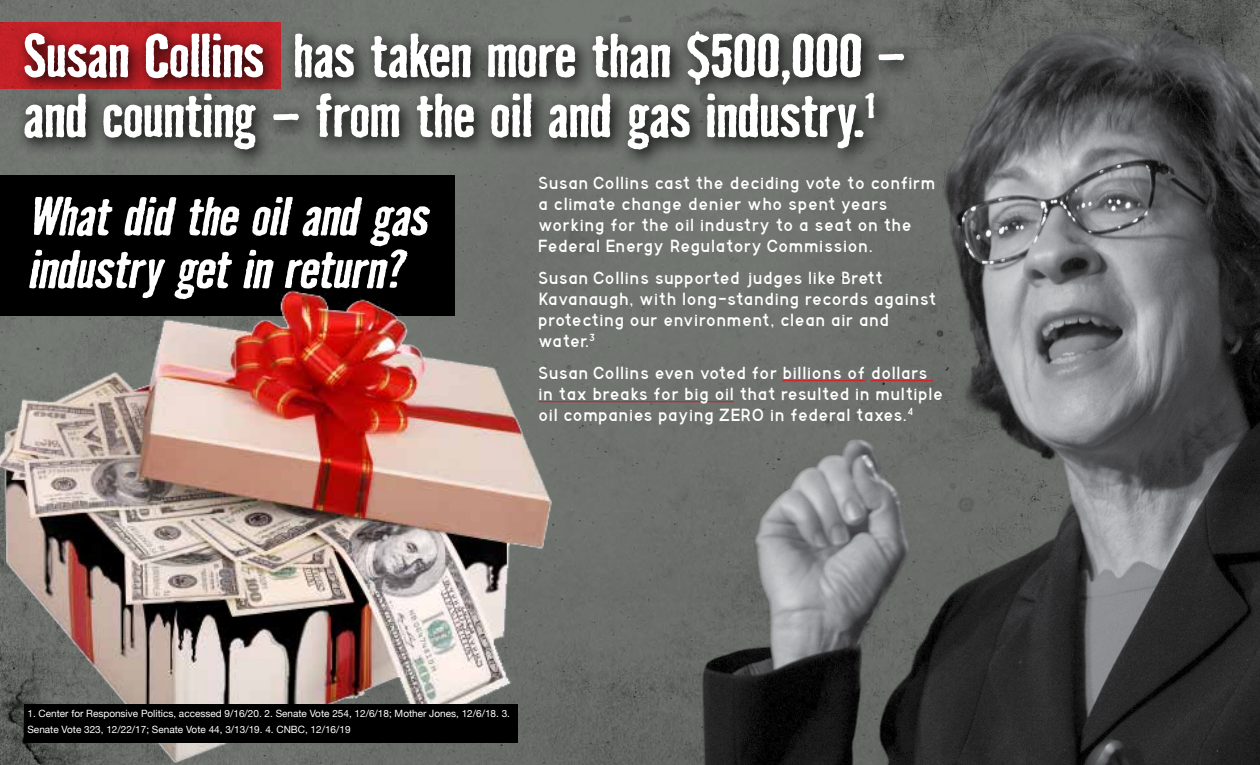
<style>
.page{position:relative;width:1260px;height:765px;background:#fff}
.page>*{position:absolute;margin:0;border:0;box-sizing:border-box;transform-origin:0 0}
.t1{font:700 56.75px/59.9px "Badhouse";letter-spacing:-.035em;color:#fff}
.t2{font:italic 700 50px/52.9px "Badhouse";color:#fff}
.t3{font:17.5px/21px "Corner One";color:#fff}
.t4{font:10px/16.2px "Helvetica Neue";color:#fff}
</style>
<div class="page">
<img style="left:0;top:0;width:679px;height:765px">
<div style="left:0;top:175px;width:454px;height:140px;background:#000"></div>
<svg style="left:15px;top:23px;width:664px;height:145px;background:#604c4a"></svg>
<img style="left:0;top:281px;width:569px;height:484px">
<div style="left:24px;top:704px;width:494px;height:38px;background:#000"></div>
<img style="left:679px;top:0;width:581px;height:765px">
<hr style="left:783px;top:380px;width:82px;height:1px;background:#d2232a">
<hr style="left:870px;top:380px;width:63px;height:1px;background:#d2232a">
<hr style="left:538px;top:401px;width:196px;height:1px;background:#d2232a">
<h1 class="t1" style="left:22px;top:23px;width:885px">Susan Collins has taken more than $500,000 – and counting – from the oil and gas industry.<sup>1</sup></h1>
<h2 class="t2" style="left:27px;top:187px;width:414px">Whatdidtheoilandgas industrygetinreturn?</h2>
<p class="t3" style="left:538px;top:172px;width:399px">Susan Collins cast the deciding vote to confirm a climate change denier who spent years working for the oil industry to a seat on the Federal Energy Regulatory Commission.</p>
<p class="t3" style="left:538px;top:268px;width:399px">Susan Collins supported judges like Brett Kavanaugh, with long-standing records against protecting our environment, clean air and water.<sup>3</sup></p>
<p class="t3" style="left:538px;top:363px;width:407px">Susan Collins even voted for billions of dollars in tax breaks for big oil that resulted in multiple oil companies paying ZERO in federal taxes.<sup>4</sup></p>
<p class="t4" style="left:28px;top:706px;width:484px">1. Center for Responsive Politics, accessed 9/16/20. 2. Senate Vote 254, 12/6/18; Mother Jones, 12/6/18. 3.<br>Senate Vote 323, 12/22/17; Senate Vote 44, 3/13/19. 4. CNBC, 12/16/19</p>
</div>
